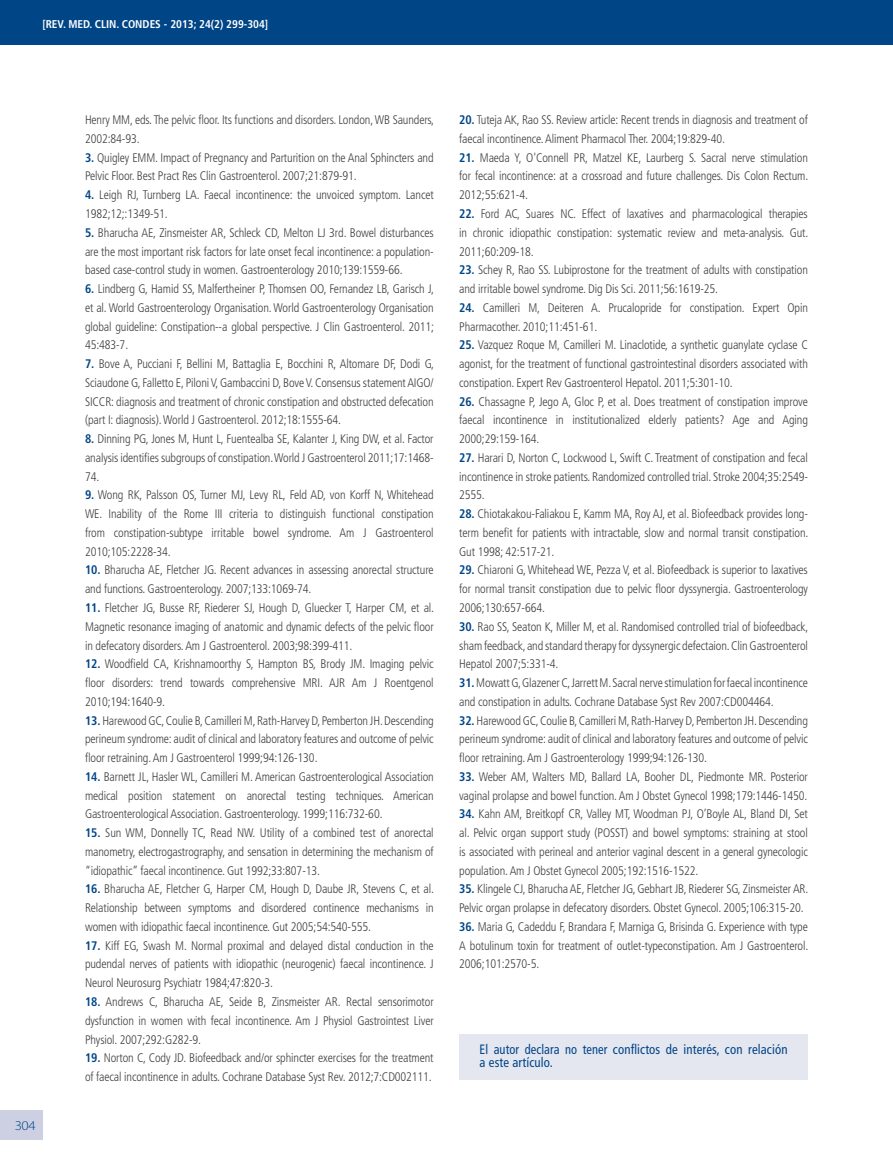
<style>
.page{position:relative;width:893px;height:1170px;background:#fff}
.page>*{position:absolute;margin:0;border:0;box-sizing:border-box;transform-origin:0 0}
.t1{font:condensed 13.5px/13.5px "Frutiger";letter-spacing:.01em;color:#004586;scale:.92 1}
.t2{font:300 13.5px "Myriad Pro";color:#004586;scale:1.1 1}
.t3{font:300 condensed 12.45px/18.8px "Frutiger";letter-spacing:-.01em;color:#414042;text-align:justify}
.t4{font:700 condensed 11.25px "Frutiger";color:#fff}
.s1{font-weight:700;color:#004586}
</style>
<div class="page">
<div style="left:0;top:1110px;width:43px;height:30px;background:#cdd0e3"></div>
<div style="left:0;top:0;width:893px;height:44px;background:#004586"></div>
<div style="left:459px;top:1033px;width:349px;height:46px;background:#e4e6f0"></div>
<p class="t4" style="left:42px;top:17px;width:227px">[REV. MED. CLIN. CONDES - 2013; 24(2) 299-304]</p>
<p class="t2" style="left:15px;top:1117px;width:21px">304</p>
<p class="t3" style="left:85px;top:111px;width:351px">Henry MM, eds. The pelvic floor. Its functions and disorders. London, WB Saunders,<br>2002:84-93.</p>
<p class="t3" style="left:85px;top:148px;width:350px"><span class="s1">3.</span> Quigley EMM. Impact of Pregnancy and Parturition on the Anal Sphincters and<br>Pelvic Floor. Best Pract Res Clin Gastroenterol. 2007;21:879-91.</p>
<p class="t3" style="left:85px;top:186px;width:350px"><span class="s1">4.</span> Leigh RJ, Turnberg LA. Faecal incontinence: the unvoiced symptom. Lancet<br>1982;12;:1349-51.</p>
<p class="t3" style="left:85px;top:223px;width:350px"><span class="s1">5.</span> Bharucha AE, Zinsmeister AR, Schleck CD, Melton LJ 3rd. Bowel disturbances are the most important risk factors for late onset fecal incontinence: a population&shy;based case-control study in women. Gastroenterology 2010;139:1559-66.</p>
<p class="t3" style="left:85px;top:279px;width:351px"><span class="s1">6.</span> Lindberg G, Hamid SS, Malfertheiner P, Thomsen OO, Fernandez LB, Garisch J, et al. World Gastroenterology Organisation. World Gastroenterology Organisation global guideline: Constipation--a global perspective. J Clin Gastroenterol. 2011; 45:483-7.</p>
<p class="t3" style="left:85px;top:354px;width:351px"><span class="s1">7.</span> Bove A, Pucciani F, Bellini M, Battaglia E, Bocchini R, Altomare DF, Dodi G, Sciaudone G, Falletto E, Piloni V, Gambaccini D, Bove V. Consensus statement AIGO/ SICCR: diagnosis and treatment of chronic constipation and obstructed defecation (part I: diagnosis). World J Gastroenterol. 2012;18:1555-64.</p>
<p class="t3" style="left:85px;top:429px;width:350px"><span class="s1">8.</span> Dinning PG, Jones M, Hunt L, Fuentealba SE, Kalanter J, King DW, et al. Factor analysis identifies subgroups of constipation. World J Gastroenterol 2011;17:1468- 74.</p>
<p class="t3" style="left:85px;top:486px;width:350px"><span class="s1">9.</span> Wong RK, Palsson OS, Turner MJ, Levy RL, Feld AD, von Korff N, Whitehead WE. Inability of the Rome III criteria to distinguish functional constipation from constipation-subtype irritable bowel syndrome. Am J Gastroenterol 2010;105:2228-34.</p>
<p class="t3" style="left:85px;top:561px;width:350px"><span class="s1">10.</span> Bharucha AE, Fletcher JG. Recent advances in assessing anorectal structure and functions. Gastroenterology. 2007;133:1069-74.</p>
<p class="t3" style="left:85px;top:598px;width:351px"><span class="s1">11.</span> Fletcher JG, Busse RF, Riederer SJ, Hough D, Gluecker T, Harper CM, et al.<br>Magnetic resonance imaging of anatomic and dynamic defects of the pelvic floor in defecatory disorders. Am J Gastroenterol. 2003;98:399-411.</p>
<p class="t3" style="left:85px;top:654px;width:350px"><span class="s1">12.</span> Woodfield CA, Krishnamoorthy S, Hampton BS, Brody JM. Imaging pelvic floor disorders: trend towards comprehensive MRI. AJR Am J Roentgenol 2010;194:1640-9.</p>
<p class="t3" style="left:85px;top:711px;width:350px"><span class="s1">13.</span> Harewood GC, Coulie B, Camilleri M, Rath-Harvey D, Pemberton JH. Descending perineum syndrome: audit of clinical and laboratory features and outcome of pelvic floor retraining. Am J Gastroenterol 1999;94:126-130.</p>
<p class="t3" style="left:85px;top:767px;width:350px"><span class="s1">14.</span> Barnett JL, Hasler WL, Camilleri M. American Gastroenterological Association medical position statement on anorectal testing techniques. American Gastroenterological Association. Gastroenterology. 1999;116:732-60.</p>
<p class="t3" style="left:85px;top:823px;width:350px"><span class="s1">15.</span> Sun WM, Donnelly TC, Read NW. Utility of a combined test of anorectal manometry, electrogastrography, and sensation in determining the mechanism of “idiopathic” faecal incontinence. Gut 1992;33:807-13.</p>
<p class="t3" style="left:85px;top:879px;width:351px"><span class="s1">16.</span> Bharucha AE, Fletcher G, Harper CM, Hough D, Daube JR, Stevens C, et al.<br>Relationship between symptoms and disordered continence mechanisms in women with idiopathic faecal incontinence. Gut 2005;54:540-555.</p>
<p class="t3" style="left:85px;top:936px;width:350px"><span class="s1">17.</span> Kiff EG, Swash M. Normal proximal and delayed distal conduction in the pudendal nerves of patients with idiopathic (neurogenic) faecal incontinence. J Neurol Neurosurg Psychiatr 1984;47:820-3.</p>
<p class="t3" style="left:85px;top:992px;width:350px"><span class="s1">18.</span> Andrews C, Bharucha AE, Seide B, Zinsmeister AR. Rectal sensorimotor dysfunction in women with fecal incontinence. Am J Physiol Gastrointest Liver Physiol. 2007;292:G282-9.</p>
<p class="t3" style="left:85px;top:1048px;width:350px"><span class="s1">19.</span> Norton C, Cody JD. Biofeedback and/or sphincter exercises for the treatment of faecal incontinence in adults. Cochrane Database Syst Rev. 2012;7:CD002111.</p>
<p class="t3" style="left:459px;top:111px;width:350px"><span class="s1">20.</span> Tuteja AK, Rao SS. Review article: Recent trends in diagnosis and treatment of faecal incontinence. Aliment Pharmacol Ther. 2004;19:829-40.</p>
<p class="t3" style="left:459px;top:148px;width:351px"><span class="s1">21.</span> Maeda Y, O'Connell PR, Matzel KE, Laurberg S. Sacral nerve stimulation for fecal incontinence: at a crossroad and future challenges. Dis Colon Rectum.<br>2012;55:621-4.</p>
<p class="t3" style="left:459px;top:204px;width:351px"><span class="s1">22.</span> Ford AC, Suares NC. Effect of laxatives and pharmacological therapies in chronic idiopathic constipation: systematic review and meta-analysis. Gut.<br>2011;60:209-18.</p>
<p class="t3" style="left:459px;top:261px;width:350px"><span class="s1">23.</span> Schey R, Rao SS. Lubiprostone for the treatment of adults with constipation and irritable bowel syndrome. Dig Dis Sci. 2011;56:1619-25.</p>
<p class="t3" style="left:459px;top:298px;width:350px"><span class="s1">24.</span> Camilleri M, Deiteren A. Prucalopride for constipation. Expert Opin<br>Pharmacother. 2010;11:451-61.</p>
<p class="t3" style="left:459px;top:336px;width:350px"><span class="s1">25.</span> Vazquez Roque M, Camilleri M. Linaclotide, a synthetic guanylate cyclase C agonist, for the treatment of functional gastrointestinal disorders associated with constipation. Expert Rev Gastroenterol Hepatol. 2011;5:301-10.</p>
<p class="t3" style="left:459px;top:392px;width:350px"><span class="s1">26.</span> Chassagne P, Jego A, Gloc P, et al. Does treatment of constipation improve faecal incontinence in institutionalized elderly patients? Age and Aging 2000;29:159-164.</p>
<p class="t3" style="left:459px;top:448px;width:350px"><span class="s1">27.</span> Harari D, Norton C, Lockwood L, Swift C. Treatment of constipation and fecal incontinence in stroke patients. Randomized controlled trial. Stroke 2004;35:2549- 2555.</p>
<p class="t3" style="left:459px;top:504px;width:351px"><span class="s1">28.</span> Chiotakakou-Faliakou E, Kamm MA, Roy AJ, et al. Biofeedback provides long&shy;term benefit for patients with intractable, slow and normal transit constipation.<br>Gut 1998; 42:517-21.</p>
<p class="t3" style="left:459px;top:561px;width:350px"><span class="s1">29.</span> Chiaroni G, Whitehead WE, Pezza V, et al. Biofeedback is superior to laxatives for normal transit constipation due to pelvic floor dyssynergia. Gastroenterology 2006;130:657-664.</p>
<p class="t3" style="left:459px;top:617px;width:351px"><span class="s1">30.</span> Rao SS, Seaton K, Miller M, et al. Randomised controlled trial of biofeedback, sham feedback, and standard therapy for dyssynergic defectaion. Clin Gastroenterol Hepatol 2007;5:331-4.</p>
<p class="t3" style="left:459px;top:673px;width:350px"><span class="s1">31.</span> Mowatt G, Glazener C, Jarrett M. Sacral nerve stimulation for faecal incontinence and constipation in adults. Cochrane Database Syst Rev 2007:CD004464.</p>
<p class="t3" style="left:459px;top:711px;width:350px"><span class="s1">32.</span> Harewood GC, Coulie B, Camilleri M, Rath-Harvey D, Pemberton JH. Descending perineum syndrome: audit of clinical and laboratory features and outcome of pelvic floor retraining. Am J Gastroenterology 1999;94:126-130.</p>
<p class="t3" style="left:459px;top:767px;width:350px"><span class="s1">33.</span> Weber AM, Walters MD, Ballard LA, Booher DL, Piedmonte MR. Posterior vaginal prolapse and bowel function. Am J Obstet Gynecol 1998;179:1446-1450.</p>
<p class="t3" style="left:459px;top:804px;width:350px"><span class="s1">34.</span> Kahn AM, Breitkopf CR, Valley MT, Woodman PJ, O’Boyle AL, Bland DI, Set al. Pelvic organ support study (POSST) and bowel symptoms: straining at stool is associated with perineal and anterior vaginal descent in a general gynecologic population. Am J Obstet Gynecol 2005;192:1516-1522.</p>
<p class="t3" style="left:459px;top:879px;width:351px"><span class="s1">35.</span> Klingele CJ, Bharucha AE, Fletcher JG, Gebhart JB, Riederer SG, Zinsmeister AR.<br>Pelvic organ prolapse in defecatory disorders. Obstet Gynecol. 2005;106:315-20.</p>
<p class="t3" style="left:459px;top:917px;width:351px"><span class="s1">36.</span> Maria G, Cadeddu F, Brandara F, Marniga G, Brisinda G. Experience with type A botulinum toxin for treatment of outlet-typeconstipation. Am J Gastroenterol.<br>2006;101:2570-5.</p>
<p class="t1" style="left:480px;top:1042px;width:336px">El autor declara no tener conflictos de interés, con relación a este artículo.</p>
</div>
